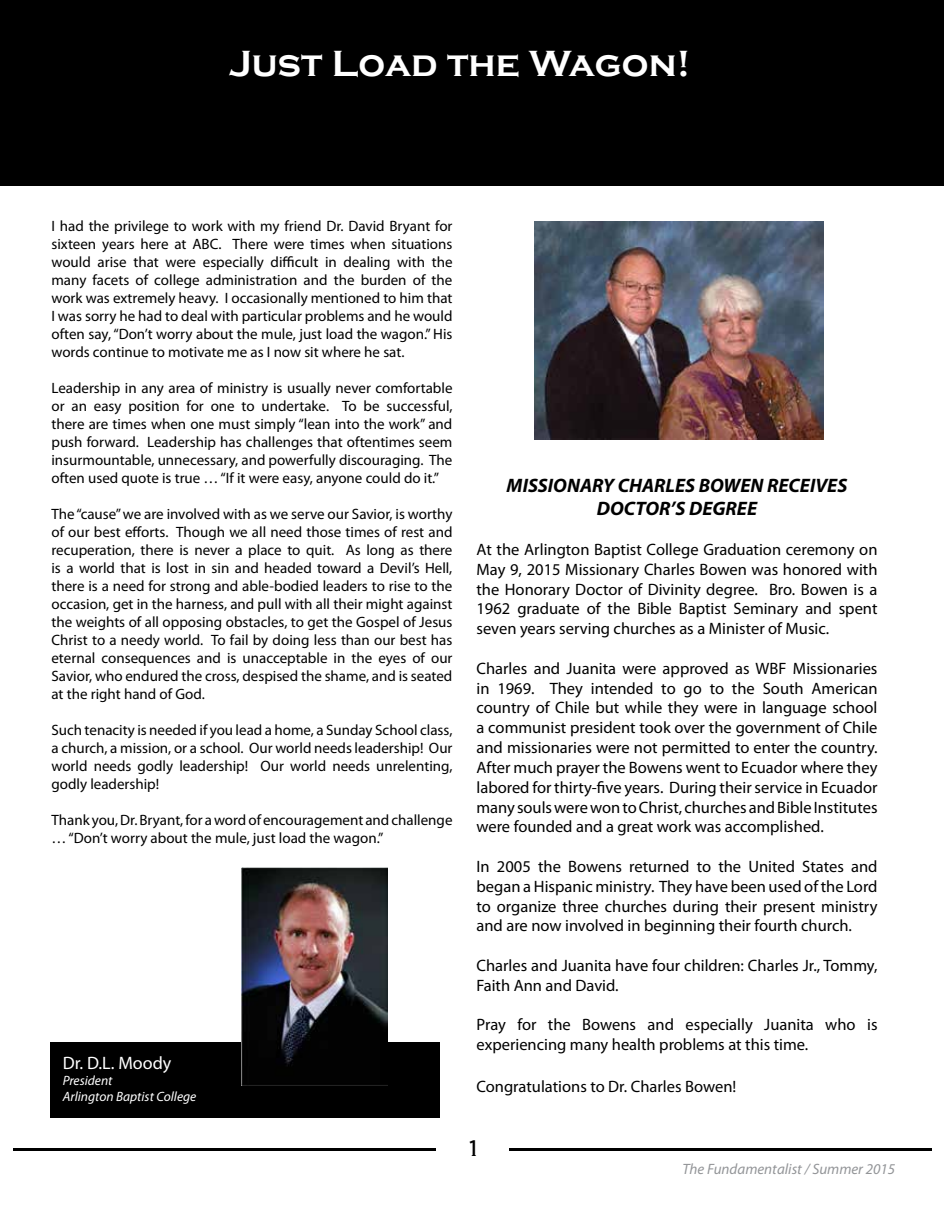
<style>
.page{position:relative;width:944px;height:1214px;background:#fff}
.page>*{position:absolute;margin:0;border:0;box-sizing:border-box;transform-origin:0 0}
.t1{font:700 37.5px "Copperplate Gothic";color:#fff}
.t2{font:300 21px "Biondi";color:#000}
.t3{font:italic 700 19.5px/23.4px "Myriad Pro";color:#000;text-align:center}
.t4{font:18px "Myriad Pro";color:#fff}
.t5{font:16.5px/19.8px "Myriad Pro";color:#000;text-align:justify}
.t6{font:15px/18px "Myriad Pro";color:#000;text-align:justify}
.t7{font:italic 15px "Myriad Pro";color:#939598}
.t8{font:italic 13.5px/16.2px "Myriad Pro";color:#fff}
</style>
<div class="page">
<hr style="left:14px;top:1148px;width:422px;height:2px;background:#000">
<hr style="left:509px;top:1148px;width:423px;height:2px;background:#000">
<div style="left:0;top:0;width:944px;height:185px;background:#000"></div>
<div style="left:50px;top:1042px;width:389px;height:76px;background:#000"></div>
<img style="left:242px;top:867px;width:145px;height:218px">
<img style="left:534px;top:221px;width:289px;height:218px">
<h1 class="t1" style="left:229px;top:42px;width:463px">Just Load the Wagon!</h1>
<p class="t6" style="left:51px;top:217px;width:402px">I had the privilege to work with my friend Dr. David Bryant for sixteen years here at ABC. There were times when situations would arise that were especially difficult in dealing with the many facets of college administration and the burden of the work was extremely heavy. I occasionally mentioned to him that I was sorry he had to deal with particular problems and he would often say, “Don’t worry about the mule, just load the wagon.” His words continue to motivate me as I now sit where he sat.</p>
<p class="t6" style="left:51px;top:379px;width:402px">Leadership in any area of ministry is usually never comfortable or an easy position for one to undertake. To be successful, there are times when one must simply “lean into the work” and push forward. Leadership has challenges that oftentimes seem insurmountable, unnecessary, and powerfully discouraging. The often used quote is true … “If it were easy, anyone could do it.”</p>
<p class="t6" style="left:51px;top:505px;width:402px">The “cause” we are involved with as we serve our Savior, is worthy of our best efforts. Though we all need those times of rest and recuperation, there is never a place to quit. As long as there is a world that is lost in sin and headed toward a Devil’s Hell, there is a need for strong and able-bodied leaders to rise to the occasion, get in the harness, and pull with all their might against the weights of all opposing obstacles, to get the Gospel of Jesus Christ to a needy world. To fail by doing less than our best has eternal consequences and is unacceptable in the eyes of our Savior, who endured the cross, despised the shame, and is seated at the right hand of God.</p>
<p class="t6" style="left:51px;top:721px;width:402px">Such tenacity is needed if you lead a home, a Sunday School class, a church, a mission, or a school. Our world needs leadership! Our world needs godly leadership! Our world needs unrelenting, godly leadership!</p>
<p class="t6" style="left:51px;top:811px;width:402px">Thank you, Dr. Bryant, for a word of encouragement and challenge … “Don’t worry about the mule, just load the wagon.”</p>
<p class="t4" style="left:63px;top:1051px;width:110px">Dr. D.L. Moody</p>
<p class="t8" style="left:63px;top:1072px;width:135px">President<br>Arlington Baptist College</p>
<h3 class="t3" style="left:506px;top:473px;width:342px">MISSIONARY CHARLES BOWEN RECEIVES<br>DOCTOR’S DEGREE</h3>
<p class="t5" style="left:476px;top:539px;width:402px">At the Arlington Baptist College Graduation ceremony on May 9, 2015 Missionary Charles Bowen was honored with the Honorary Doctor of Divinity degree. Bro. Bowen is a 1962 graduate of the Bible Baptist Seminary and spent seven years serving churches as a Minister of Music.</p>
<p class="t5" style="left:476px;top:658px;width:402px">Charles and Juanita were approved as WBF Missionaries in 1969. They intended to go to the South American country of Chile but while they were in language school a communist president took over the government of Chile and missionaries were not permitted to enter the country.<br>After much prayer the Bowens went to Ecuador where they labored for thirty-five years. During their service in Ecuador many souls were won to Christ, churches and Bible Institutes were founded and a great work was accomplished.</p>
<p class="t5" style="left:476px;top:856px;width:402px">In 2005 the Bowens returned to the United States and began a Hispanic ministry. They have been used of the Lord to organize three churches during their present ministry and are now involved in beginning their fourth church.</p>
<p class="t5" style="left:476px;top:955px;width:402px">Charles and Juanita have four children: Charles Jr., Tommy,<br>Faith Ann and David.</p>
<p class="t5" style="left:476px;top:1014px;width:402px">Pray for the Bowens and especially Juanita who is experiencing many health problems at this time.</p>
<p class="t5" style="left:476px;top:1075px;width:261px">Congratulations to Dr. Charles Bowen!</p>
<h2 class="t2" style="left:469px;top:1135px;width:9px">1</h2>
<p class="t7" style="left:682px;top:1159px;width:214px">The Fundamentalist / Summer 2015</p>
</div>
